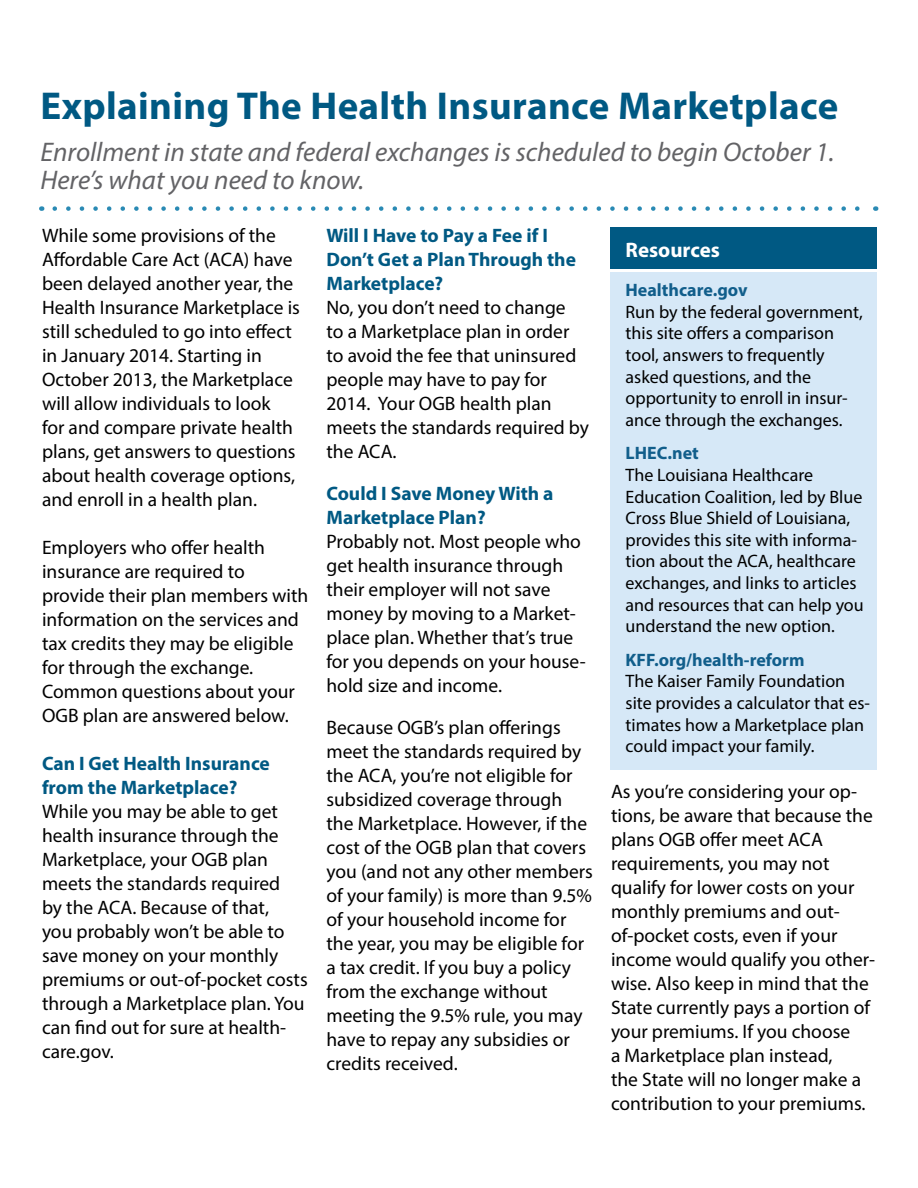
<style>
.page{position:relative;width:918px;height:1188px;background:#fff}
.page>*{position:absolute;margin:0;border:0;box-sizing:border-box;transform-origin:0 0}
.t1{font:700 39px "Myriad Pro";letter-spacing:.01em;color:#005983}
.t2{font:italic 27px/28.5px "Myriad Pro";color:#636366}
.t3{font:700 21px "Myriad Pro";color:#fff}
.t4{font:19.5px/24px "Myriad Pro";color:#000}
.t5{font:700 19.5px/24px "Myriad Pro";color:#005983}
.t6{font:18px/21.6px "Myriad Pro";color:#000}
.t7{font:700 18px "Myriad Pro";color:#115e8b}
</style>
<div class="page">
<div style="left:610px;top:272px;width:268px;height:498px;background:#d6e8f7"></div>
<div style="left:610px;top:227px;width:268px;height:42px;background:#005983"></div>
<svg style="left:55px;top:206px;width:805px;height:5px"></svg>
<p class="t1" style="left:40px;top:80px;width:799px">Explaining The Health Insurance Marketplace</p>
<p class="t2" style="left:40px;top:137px;width:796px">Enrollment in state and federal exchanges is scheduled to begin October 1.<br>Here’s what you need to know.</p>
<p class="t4" style="left:42px;top:223px;width:259px">While some provisions of the<br>Affordable Care Act (ACA) have been delayed another year, the<br>Health Insurance Marketplace is still scheduled to go into effect in January 2014. Starting in<br>October 2013, the Marketplace will allow individuals to look<br>for and compare private health plans, get answers to questions about health coverage options, and enroll in a health plan.</p>
<p class="t4" style="left:42px;top:535px;width:268px">Employers who offer health insurance are required to provide their plan members with information on the services and tax credits they may be eligible for through the exchange.<br>Common questions about your<br>OGB plan are answered below.</p>
<p class="t5" style="left:42px;top:751px;width:229px">Can I Get Health Insurance from the Marketplace?</p>
<p class="t4" style="left:42px;top:799px;width:267px">While you may be able to get health insurance through the<br>Marketplace, your OGB plan meets the standards required<br>by the ACA. Because of that,<br>you probably won’t be able to save money on your monthly premiums or out-of-pocket costs through a Marketplace plan. You can find out for sure at health&shy;care.gov.</p>
<p class="t5" style="left:327px;top:223px;width:251px">Will I Have to Pay a Fee if I<br>Don’t Get a Plan Through the<br>Marketplace?</p>
<p class="t4" style="left:327px;top:295px;width:264px">No, you don’t need to change<br>to a Marketplace plan in order to avoid the fee that uninsured people may have to pay for<br>2014. Your OGB health plan meets the standards required by the ACA.</p>
<p class="t5" style="left:327px;top:481px;width:229px">Could I Save Money With a<br>Marketplace Plan?</p>
<p class="t4" style="left:327px;top:529px;width:261px">Probably not. Most people who get health insurance through their employer will not save money by moving to a Market&shy;place plan. Whether that’s true for you depends on your house&shy;hold size and income.</p>
<p class="t4" style="left:327px;top:715px;width:268px">Because OGB’s plan offerings meet the standards required by the ACA, you’re not eligible for subsidized coverage through the Marketplace. However, if the cost of the OGB plan that covers you (and not any other members of your family) is more than 9.5% of your household income for the year, you may be eligible for a tax credit. If you buy a policy from the exchange without meeting the 9.5% rule, you may have to repay any subsidies or credits received.</p>
<p class="t3" style="left:626px;top:236px;width:96px">Resources</p>
<p class="t7" style="left:626px;top:278px;width:124px">Healthcare.gov</p>
<p class="t6" style="left:626px;top:301px;width:239px">Run by the federal government, this site offers a comparison tool, answers to frequently asked questions, and the opportunity to enroll in insur&shy;ance through the exchanges.</p>
<p class="t7" style="left:626px;top:442px;width:75px">LHEC.net</p>
<p class="t6" style="left:626px;top:464px;width:240px">The Louisiana Healthcare<br>Education Coalition, led by Blue<br>Cross Blue Shield of Louisiana, provides this site with informa&shy;tion about the ACA, healthcare exchanges, and links to articles and resources that can help you understand the new option.</p>
<p class="t7" style="left:626px;top:648px;width:180px">KFF.org/health-reform</p>
<p class="t6" style="left:626px;top:670px;width:246px">The Kaiser Family Foundation site provides a calculator that es&shy;timates how a Marketplace plan could impact your family.</p>
<p class="t4" style="left:611px;top:779px;width:266px">As you’re considering your op&shy;tions, be aware that because the plans OGB offer meet ACA requirements, you may not qualify for lower costs on your monthly premiums and out&shy;of-pocket costs, even if your income would qualify you other&shy;wise. Also keep in mind that the<br>State currently pays a portion of your premiums. If you choose<br>a Marketplace plan instead,<br>the State will no longer make a contribution to your premiums.</p>
</div>
